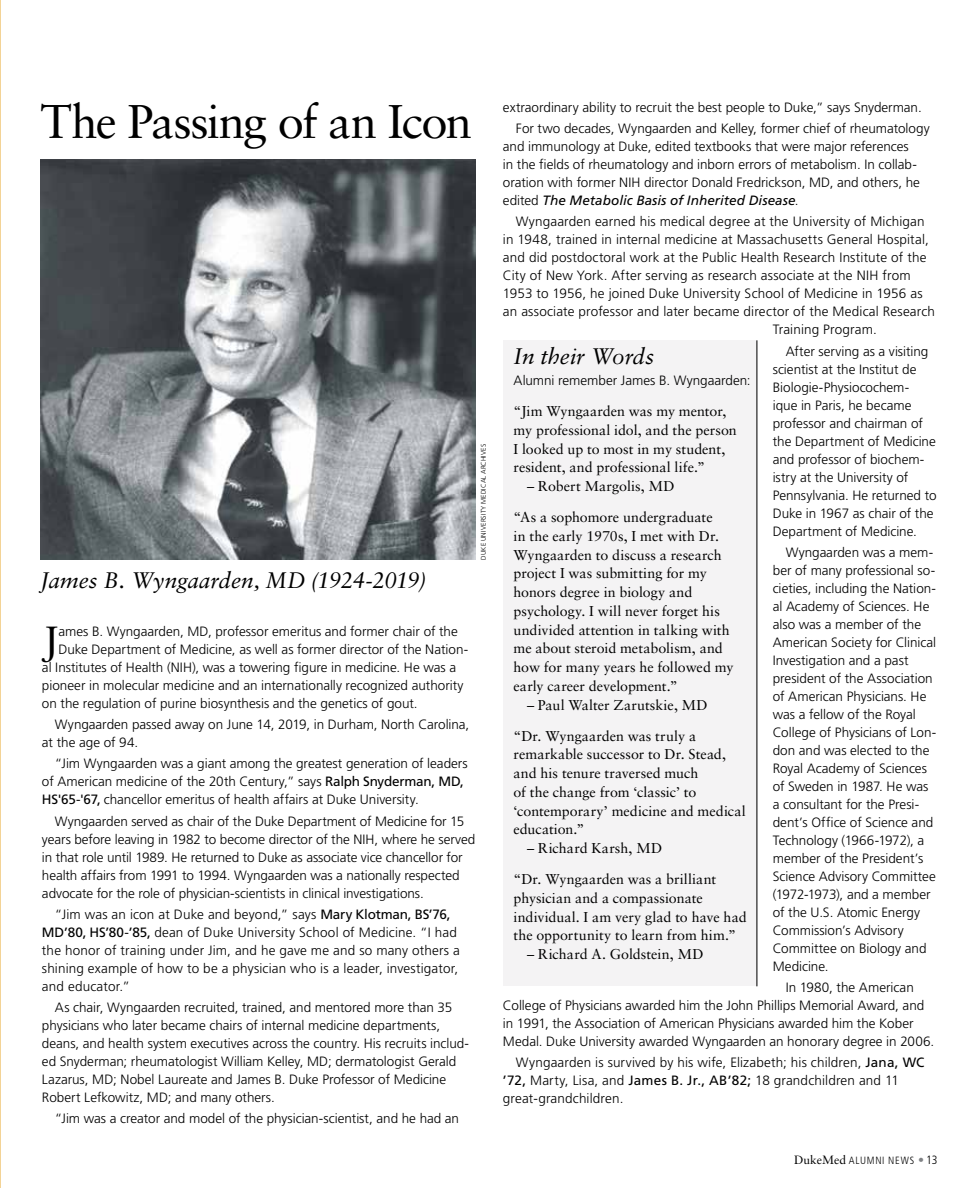
<style>
.page{position:relative;width:972px;height:1188px;background:#fff}
.page>*{position:absolute;margin:0;border:0;box-sizing:border-box;transform-origin:0 0}
.t1{font:47.25px "Sabon LT Std";letter-spacing:-.035em;color:#000}
.t2{font:39.3px "Sabon LT Std";color:#000}
.t3{font:italic 22.5px "Sabon LT Std";letter-spacing:-.015em;color:#000}
.t4{font:14.25px/18.8px "Sabon LT Std";color:#000}
.t5{font:300 13.5px/18px "Frutiger LT Pro";color:#000}
.t6{font:300 condensed 10.5px "Frutiger LT Pro";letter-spacing:.07em;color:#000}
.t7{font:300 6.75px "Frutiger LT Pro";letter-spacing:.02em;color:#000}
.s1{font-weight:400}
.s2{font-weight:400;font-style:italic}
.s3{font-family:"Sabon LT Std";font-weight:400;font-stretch:normal;font-size:12px}
.s4{font-weight:700;font-stretch:normal;font-size:12px;color:#808285}
.s5{font-size:12px}
</style>
<div class="page">
<svg style="left:0;top:0;width:1px;height:1188px"></svg>
<div style="left:503px;top:340px;width:255px;height:646px;background:#f4f3f4"></div>
<img style="left:40px;top:159px;width:436px;height:401px">
<div style="left:747px;top:333px;width:20px;height:661px;background:#f4f3f4"></div>
<hr style="left:757px;top:340px;width:1px;height:646px;background:#000">
<h1 class="t1" style="left:40px;top:93px;width:433px">The Passing of an Icon</h1>
<h3 class="t3" style="left:40px;top:567px;width:388px">James B. Wyngaarden, MD (1924-2019)</h3>
<p class="t7" style="left:480px;top:560px;width:117px;rotate:-90deg">DUKE UNIVERSITY MEDICAL ARCHIVES</p>
<h2 class="t2" style="left:43px;top:617px;width:17px">J</h2>
<p class="t5" style="left:58px;top:622px;width:401px">ames B. Wyngaarden, MD, professor emeritus and former chair of the</p>
<p class="t5" style="left:58px;top:640px;width:411px">Duke Department of Medicine, as well as former director of the Nation-</p>
<p class="t5" style="left:42px;top:658px;width:416px">al Institutes of Health (NIH), was a towering figure in medicine. He was a</p>
<p class="t5" style="left:42px;top:676px;width:423px">pioneer in molecular medicine and an internationally recognized authority</p>
<p class="t5" style="left:42px;top:694px;width:377px">on the regulation of purine biosynthesis and the genetics of gout.</p>
<p class="t5" style="left:42px;top:716px;width:429px;text-indent:13px">Wyngaarden passed away on June 14, 2019, in Durham, North Carolina, at the age of 94.</p>
<p class="t5" style="left:42px;top:755px;width:427px;text-indent:13px">“Jim Wyngaarden was a giant among the greatest generation of leaders of American medicine of the 20th Century,” says <span class="s1">Ralph Snyderman, MD,<br>HS'65-'67,</span> chancellor emeritus of health affairs at Duke University.</p>
<p class="t5" style="left:42px;top:812px;width:435px;text-indent:13px">Wyngaarden served as chair of the Duke Department of Medicine for 15 years before leaving in 1982 to become director of the NIH, where he served in that role until 1989. He returned to Duke as associate vice chancellor for health affairs from 1991 to 1994. Wyngaarden was a nationally respected advocate for the role of physician-scientists in clinical investigations.</p>
<p class="t5" style="left:42px;top:905px;width:419px;text-indent:13px">“Jim was an icon at Duke and beyond,” says <span class="s1">Mary Klotman, BS’76, MD’80, HS’80-’85,</span> dean of Duke University School of Medicine. “I had the honor of training under Jim, and he gave me and so many others a shining example of how to be a physician who is a leader, investigator, and educator.”</p>
<p class="t5" style="left:42px;top:999px;width:429px;text-indent:13px">As chair, Wyngaarden recruited, trained, and mentored more than 35 physicians who later became chairs of internal medicine departments, deans, and health system executives across the country. His recruits includ&shy;ed Snyderman; rheumatologist William Kelley, MD; dermatologist Gerald Lazarus, MD; Nobel Laureate and James B. Duke Professor of Medicine Robert Lefkowitz, MD; and many others.</p>
<p class="t5" style="left:55px;top:1110px;width:406px">“Jim was a creator and model of the physician-scientist, and he had an</p>
<p class="t5" style="left:516px;top:97px;width:415px;line-height:21.3px;text-indent:-13px">extraordinary ability to recruit the best people to Duke,” says Snyderman.<br>For two decades, Wyngaarden and Kelley, former chief of rheumatology</p>
<p class="t5" style="left:503px;top:138px;width:419px">and immunology at Duke, edited textbooks that were major references in the fields of rheumatology and inborn errors of metabolism. In collab&shy;oration with former NIH director Donald Fredrickson, MD, and others, he edited <span class="s2">The Metabolic Basis of Inherited Disease</span>.</p>
<p class="t5" style="left:516px;top:213px;width:410px">Wyngaarden earned his medical degree at the University of Michigan</p>
<p class="t5" style="left:503px;top:231px;width:427px">in 1948, trained in internal medicine at Massachusetts General Hospital,</p>
<p class="t5" style="left:503px;top:249px;width:425px">and did postdoctoral work at the Public Health Research Institute of the</p>
<p class="t5" style="left:503px;top:267px;width:409px">City of New York. After serving as research associate at the NIH from</p>
<p class="t5" style="left:503px;top:285px;width:421px">1953 to 1956, he joined Duke University School of Medicine in 1956 as</p>
<p class="t5" style="left:503px;top:303px;width:434px">an associate professor and later became director of the Medical Research</p>
<p class="t5" style="left:773px;top:321px;width:106px">Training Program.</p>
<p class="t5" style="left:773px;top:342px;width:165px;text-indent:13px">After serving as a visiting scientist at the Institut de<br>Biologie-Physiocochem&shy;ique in Paris, he became professor and chairman of the Department of Medicine and professor of biochem&shy;istry at the University of<br>Pennsylvania. He returned to<br>Duke in 1967 as chair of the<br>Department of Medicine.</p>
<p class="t5" style="left:773px;top:543px;width:165px;text-indent:13px">Wyngaarden was a mem&shy;ber of many professional so&shy;cieties, including the Nation&shy;al Academy of Sciences. He also was a member of the<br>American Society for Clinical<br>Investigation and a past president of the Association of American Physicians. He was a fellow of the Royal<br>College of Physicians of Lon&shy;don and was elected to the<br>Royal Academy of Sciences of Sweden in 1987. He was a consultant for the Presi&shy;dent’s Office of Science and<br>Technology (1966-1972), a member of the President’s<br>Science Advisory Committee (1972-1973), and a member of the U.S. Atomic Energy<br>Commission’s Advisory<br>Committee on Biology and<br>Medicine.</p>
<p class="t5" style="left:503px;top:978px;width:433px;text-indent:283px">In 1980, the American College of Physicians awarded him the John Phillips Memorial Award, and in 1991, the Association of American Physicians awarded him the Kober Medal. Duke University awarded Wyngaarden an honorary degree in 2006.</p>
<p class="t5" style="left:503px;top:1054px;width:423px;text-indent:13px">Wyngaarden is survived by his wife, Elizabeth; his children, <span class="s1">Jana, WC ’72,</span> Marty, Lisa, and <span class="s1">James B. Jr., AB’82;</span> 18 grandchildren and 11 great-grandchildren.</p>
<h3 class="t3" style="left:514px;top:343px;width:142px">In their Words</h3>
<p class="t5" style="left:514px;top:371px;width:239px">Alumni remember James B. Wyngaarden:</p>
<p class="t4" style="left:514px;top:402px;width:225px">“Jim Wyngaarden was my mentor, my professional idol, and the person I looked up to most in my student, resident, and professional life.”</p>
<p class="t4" style="left:514px;top:470px;width:201px;line-height:31px;text-indent:13px">– Robert Margolis, MD<br>“As a sophomore undergraduate</p>
<p class="t4" style="left:514px;top:526px;width:222px">in the early 1970s, I met with Dr.<br>Wyngaarden to discuss a research project I was submitting for my honors degree in biology and psychology. I will never forget his undivided attention in talking with me about steroid metabolism, and how for many years he followed my early career development.”</p>
<p class="t4" style="left:514px;top:689px;width:196px;line-height:31px;text-indent:13px">– Paul Walter Zarutskie, MD “Dr. Wyngaarden was truly a</p>
<p class="t4" style="left:514px;top:745px;width:234px">remarkable successor to Dr. Stead, and his tenure traversed much<br>of the change from ‘classic’ to ‘contemporary’ medicine and medical education.”</p>
<p class="t4" style="left:514px;top:832px;width:204px;line-height:31px;text-indent:13px">– Richard Karsh, MD<br>“Dr. Wyngaarden was a brilliant</p>
<p class="t4" style="left:514px;top:888px;width:235px">physician and a compassionate individual. I am very glad to have had the opportunity to learn from him.”</p>
<p class="t4" style="left:527px;top:945px;width:178px">– Richard A. Goldstein, MD</p>
<p class="t6" style="left:794px;top:1155px;width:145px"><span class="s3">DukeMed</span> ALUMNI NEWS <span class="s4">•</span><span class="s5">13</span></p>
</div>
